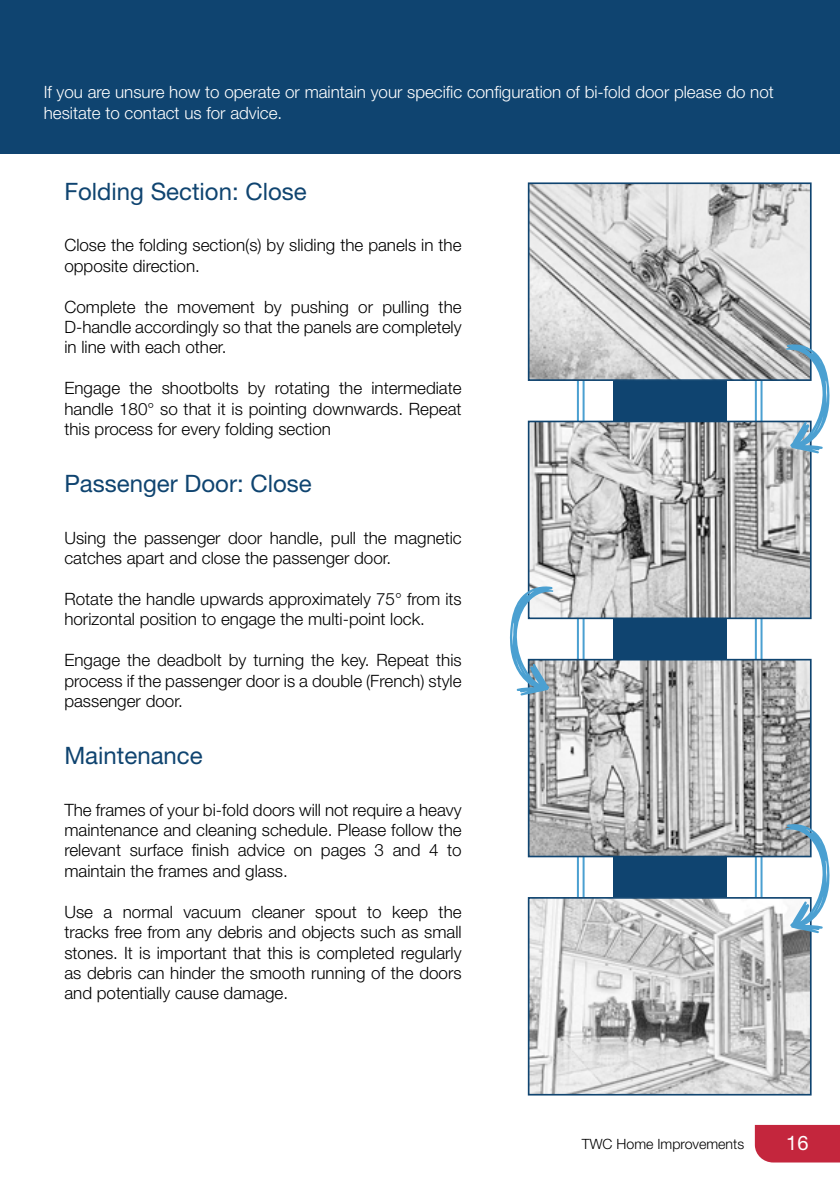
<style>
.page{position:relative;width:840px;height:1191px;background:#fff}
.page>*{position:absolute;margin:0;border:0;box-sizing:border-box;transform-origin:0 0}
.t1{font:24px "Helvetica Neue LT Std";color:#0f4470}
.t2{font:20px "Helvetica Neue LT Std";color:#fff}
.t3{font:300 17px/20.4px "Helvetica Neue LT Std";color:#000;text-align:justify}
.t4{font:300 17px/20.4px "Helvetica Neue LT Std";color:#fff}
.t5{font:300 14.2px "Helvetica Neue LT Std";color:#000}
</style>
<div class="page">
<div style="left:0;top:0;width:839px;height:153px;background:#0f4470"></div>
<div style="left:754px;top:1125px;width:85px;height:37px;background:#c4263d"></div>
<div style="left:754px;top:193px;width:8px;height:884px;border:2px solid #4ba0d1"></div>
<div style="left:576px;top:186px;width:8px;height:884px;border:2px solid #4ba0d1"></div>
<div style="left:612px;top:201px;width:114px;height:879px;background:#0f4470"></div>
<img style="left:530px;top:185px;width:278px;height:193px">
<div style="left:527px;top:182px;width:284px;height:199px;border:2px solid #0f4470"></div>
<img style="left:530px;top:423px;width:278px;height:193px">
<div style="left:527px;top:420px;width:284px;height:199px;border:2px solid #0f4470"></div>
<img style="left:530px;top:662px;width:278px;height:192px">
<div style="left:527px;top:659px;width:284px;height:198px;border:2px solid #0f4470"></div>
<img style="left:530px;top:900px;width:278px;height:192px">
<div style="left:527px;top:897px;width:284px;height:198px;border:2px solid #0f4470"></div>
<svg style="left:785px;top:823px;width:44px;height:110px"></svg>
<svg style="left:785px;top:343px;width:44px;height:110px"></svg>
<svg style="left:509px;top:585px;width:44px;height:110px"></svg>
<p class="t4" style="left:44px;top:82px;width:731px">If you are unsure how to operate or maintain your specific configuration of bi-fold door please do not hesitate to contact us for advice.</p>
<h1 class="t1" style="left:64px;top:177px;width:244px">Folding Section: Close</h1>
<p class="t3" style="left:64px;top:235px;width:398px">Close the folding section(s) by sliding the panels in the opposite direction.</p>
<p class="t3" style="left:64px;top:296px;width:398px">Complete the movement by pushing or pulling the D-handle accordingly so that the panels are completely in line with each other.</p>
<p class="t3" style="left:64px;top:377px;width:398px">Engage the shootbolts by rotating the intermediate handle 180° so that it is pointing downwards. Repeat this process for every folding section</p>
<h1 class="t1" style="left:64px;top:469px;width:249px">Passenger Door: Close</h1>
<p class="t3" style="left:64px;top:527px;width:398px">Using the passenger door handle, pull the magnetic catches apart and close the passenger door.</p>
<p class="t3" style="left:64px;top:588px;width:398px">Rotate the handle upwards approximately 75° from its horizontal position to engage the multi-point lock.</p>
<p class="t3" style="left:64px;top:649px;width:398px">Engage the deadbolt by turning the key. Repeat this process if the passenger door is a double (French) style passenger door.</p>
<h1 class="t1" style="left:64px;top:741px;width:140px">Maintenance</h1>
<p class="t3" style="left:64px;top:799px;width:398px">The frames of your bi-fold doors will not require a heavy maintenance and cleaning schedule. Please follow the relevant surface finish advice on pages 3 and 4 to maintain the frames and glass.</p>
<p class="t3" style="left:64px;top:901px;width:398px">Use a normal vacuum cleaner spout to keep the tracks free from any debris and objects such as small stones. It is important that this is completed regularly as debris can hinder the smooth running of the doors and potentially cause damage.</p>
<p class="t5" style="left:581px;top:1135px;width:164px">TWC Home Improvements</p>
<p class="t2" style="left:785px;top:1130px;width:24px">16</p>
</div>
